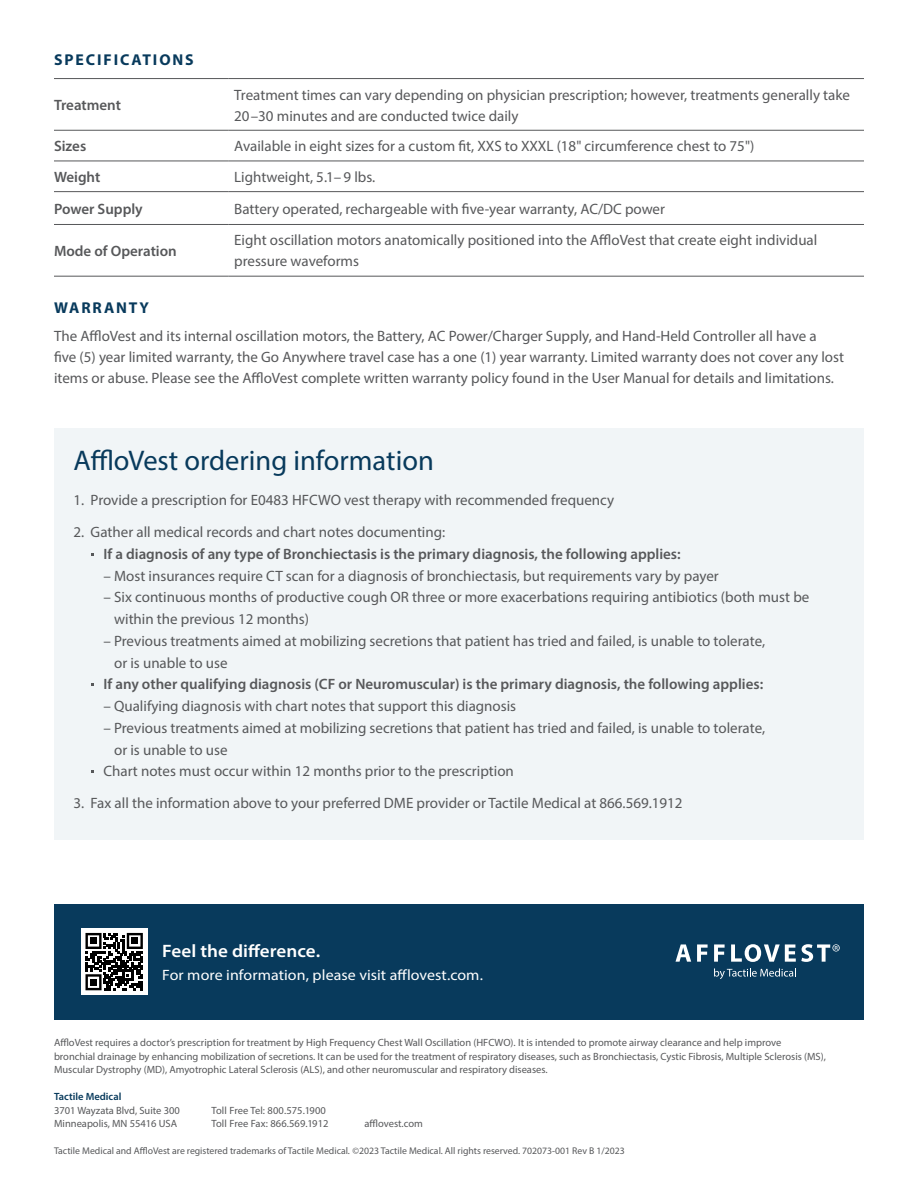
<style>
.page{position:relative;width:918px;height:1188px;background:#fff}
.page>*{position:absolute;margin:0;border:0;box-sizing:border-box;transform-origin:0 0}
.t1{font:28.5px "Myriad Pro";color:#083a5c}
.t2{font:600 18px "Myriad Pro";color:#fff;scale:1.06 1}
.t3{font:700 15.75px "Myriad Pro";letter-spacing:.12em;color:#083a5c}
.t4{font:15px/21px "Myriad Pro";color:#57585a}
.t5{font:600 15px "Myriad Pro";color:#57585a}
.t6{font:15px "Myriad Pro";letter-spacing:.005em;color:#fff;scale:1.06 1}
.t7{font:10.5px/13.5px "Myriad Pro";color:#57585a}
.t8{font:600 10.5px "Myriad Pro";color:#083a5c}
.t9{font:9.75px "Myriad Pro";color:#57585a}
</style>
<div class="page">
<div style="left:54px;top:428px;width:810px;height:411px;background:#f1f5f7"></div>
<hr style="left:54px;top:78px;width:174px;height:1px;background:#57585a">
<hr style="left:228px;top:78px;width:636px;height:1px;background:#57585a">
<hr style="left:54px;top:130px;width:174px;height:1px;background:#57585a">
<hr style="left:228px;top:130px;width:636px;height:1px;background:#57585a">
<hr style="left:54px;top:161px;width:174px;height:1px;background:#57585a">
<hr style="left:228px;top:161px;width:636px;height:1px;background:#57585a">
<hr style="left:54px;top:191px;width:174px;height:1px;background:#57585a">
<hr style="left:228px;top:191px;width:636px;height:1px;background:#57585a">
<hr style="left:54px;top:224px;width:174px;height:1px;background:#57585a">
<hr style="left:54px;top:276px;width:174px;height:1px;background:#57585a">
<hr style="left:228px;top:224px;width:636px;height:1px;background:#57585a">
<hr style="left:228px;top:276px;width:636px;height:1px;background:#57585a">
<div style="left:54px;top:904px;width:810px;height:115px;background:#083a5c"></div>
<div style="left:81px;top:928px;width:66px;height:67px;background:#fff"></div>
<svg style="left:85px;top:933px;width:58px;height:57px"></svg>
<div style="left:90px;top:938px;width:7px;height:6px;background:#000"></div>
<div style="left:131px;top:938px;width:7px;height:6px;background:#000"></div>
<div style="left:90px;top:979px;width:7px;height:7px;background:#000"></div>
<svg style="left:676px;top:944px;width:164px;height:18px"></svg>
<svg style="left:714px;top:968px;width:82px;height:11px"></svg>
<p class="t3" style="left:54px;top:49px;width:141px">SPECIFICATIONS</p>
<p class="t5" style="left:54px;top:95px;width:69px">Treatment</p>
<p class="t4" style="left:234px;top:84px;width:617px">Treatment times can vary depending on physician prescription; however, treatments generally take<br>20–30 minutes and are conducted twice daily</p>
<p class="t5" style="left:54px;top:137px;width:34px">Sizes</p>
<p class="t4" style="left:234px;top:135px;width:522px">Available in eight sizes for a custom fit, XXS to XXXL (18" circumference chest to 75")</p>
<p class="t5" style="left:54px;top:167px;width:48px">Weight</p>
<p class="t4" style="left:234px;top:166px;width:143px">Lightweight, 5.1– 9 lbs.</p>
<p class="t5" style="left:54px;top:199px;width:90px">Power Supply</p>
<p class="t4" style="left:234px;top:198px;width:432px">Battery operated, rechargeable with five-year warranty, AC/DC power</p>
<p class="t5" style="left:54px;top:241px;width:124px">Mode of Operation</p>
<p class="t4" style="left:234px;top:230px;width:585px">Eight oscillation motors anatomically positioned into the AffloVest that create eight individual</p>
<p class="t4" style="left:234px;top:251px;width:126px">pressure waveforms</p>
<p class="t3" style="left:54px;top:298px;width:96px">WARRANTY</p>
<p class="t4" style="left:54px;top:325px;width:792px">The AffloVest and its internal oscillation motors, the Battery, AC Power/Charger Supply, and Hand-Held Controller all have a<br>five (5) year limited warranty, the Go Anywhere travel case has a one (1) year warranty. Limited warranty does not cover any lost items or abuse. Please see the AffloVest complete written warranty policy found in the User Manual for details and limitations.</p>
<p class="t1" style="left:73px;top:443px;width:362px">AffloVest ordering information</p>
<p class="t4" style="left:73px;top:490px;width:542px">1. Provide a prescription for E0483 HFCWO vest therapy with recommended frequency</p>
<p class="t4" style="left:73px;top:521px;width:373px">2. Gather all medical records and chart notes documenting:</p>
<p class="t5" style="left:103px;top:544px;width:579px">If a diagnosis of any type of Bronchiectasis is the primary diagnosis, the following applies:</p>
<p class="t4" style="left:103px;top:565px;width:617px">– Most insurances require CT scan for a diagnosis of bronchiectasis, but requirements vary by payer</p>
<p class="t4" style="left:114px;top:586px;width:697px;line-height:21.8px;text-indent:-11px">– Six continuous months of productive cough OR three or more exacerbations requiring antibiotics (both must be within the previous 12 months)</p>
<p class="t4" style="left:114px;top:630px;width:653px;line-height:21.8px;text-indent:-11px">– Previous treatments aimed at mobilizing secretions that patient has tried and failed, is unable to tolerate, or is unable to use</p>
<p class="t5" style="left:103px;top:675px;width:661px">If any other qualifying diagnosis (CF or Neuromuscular) is the primary diagnosis, the following applies:</p>
<p class="t4" style="left:103px;top:695px;width:414px">– Qualifying diagnosis with chart notes that support this diagnosis</p>
<p class="t4" style="left:114px;top:717px;width:653px;line-height:21.8px;text-indent:-11px">– Previous treatments aimed at mobilizing secretions that patient has tried and failed, is unable to tolerate, or is unable to use</p>
<p class="t4" style="left:103px;top:761px;width:412px">Chart notes must occur within 12 months prior to the prescription</p>
<p class="t4" style="left:73px;top:792px;width:611px">3. Fax all the information above to your preferred DME provider or Tactile Medical at 866.569.1912</p>
<p class="t2" style="left:162px;top:939px;width:151px">Feel the difference.</p>
<p class="t6" style="left:162px;top:966px;width:304px">For more information, please visit afflovest.com.</p>
<p class="t7" style="left:54px;top:1036px;width:773px">AffloVest requires a doctor’s prescription for treatment by High Frequency Chest Wall Oscillation (HFCWO). It is intended to promote airway clearance and help improve<br>bronchial drainage by enhancing mobilization of secretions. It can be used for the treatment of respiratory diseases, such as Bronchiectasis, Cystic Fibrosis, Multiple Sclerosis (MS),<br>Muscular Dystrophy (MD), Amyotrophic Lateral Sclerosis (ALS), and other neuromuscular and respiratory diseases.</p>
<p class="t8" style="left:54px;top:1090px;width:69px">Tactile Medical</p>
<p class="t7" style="left:54px;top:1103px;width:127px">3701 Wayzata Blvd, Suite 300</p>
<p class="t7" style="left:212px;top:1103px;width:116px">Toll Free Tel: 800.575.1900</p>
<p class="t7" style="left:54px;top:1117px;width:125px">Minneapolis, MN 55416 USA</p>
<p class="t7" style="left:212px;top:1117px;width:119px">Toll Free Fax: 866.569.1912</p>
<p class="t7" style="left:364px;top:1117px;width:60px">afflovest.com</p>
<p class="t9" style="left:54px;top:1145px;width:572px">Tactile Medical and AffloVest are registered trademarks of Tactile Medical. ©2023 Tactile Medical. All rights reserved. 702073-001 Rev B 1/2023</p>
</div>
